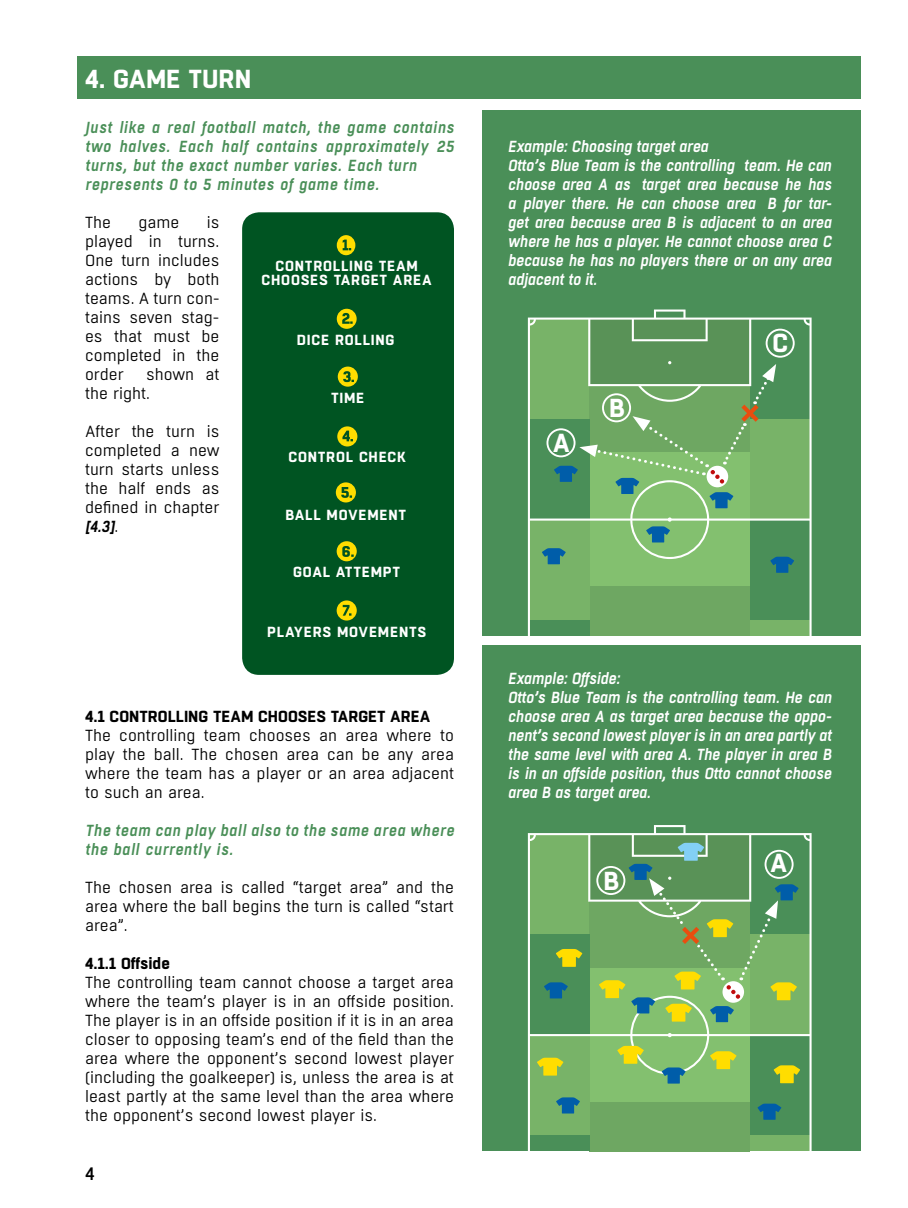
<style>
.page{position:relative;width:908px;height:1208px;background:#fff}
.page>*{position:absolute;margin:0;border:0;box-sizing:border-box;transform-origin:0 0}
.t1{font:700 26px "Boxed";color:#fff}
.t2{font:500 18px "Boxed";color:#000}
.t3{font:16px/19px "Boxed";color:#000;text-align:justify}
.t4{font:italic 600 16px/19px "Boxed";color:#fff}
.t5{font:italic 600 16px/19px "Boxed";letter-spacing:.05em;color:#4a8f58}
.t6{font:700 16px "Boxed";color:#000}
.t7{font:700 14.6px/14.6px "Boxed";letter-spacing:.05em;color:#fff;text-align:center}
.s1{font-weight:600;font-style:italic}
</style>
<div class="page">
<div style="left:242px;top:212px;width:212px;height:463px;background:#005422;border-radius:17px"></div>
<div style="left:336px;top:482px;width:20px;height:20px;background:#fd0;border-radius:50%"></div>
<svg style="left:341px;top:487px;width:11px;height:11px"></svg>
<div style="left:337px;top:426px;width:20px;height:20px;background:#fd0;border-radius:50%"></div>
<svg style="left:342px;top:430px;width:11px;height:11px"></svg>
<div style="left:337px;top:366px;width:20px;height:21px;background:#fd0;border-radius:50%"></div>
<svg style="left:343px;top:371px;width:11px;height:11px"></svg>
<div style="left:336px;top:309px;width:20px;height:20px;background:#fd0;border-radius:50%"></div>
<svg style="left:342px;top:313px;width:10px;height:11px"></svg>
<svg style="left:336px;top:235px;width:19px;height:20px"></svg>
<svg style="left:342px;top:239px;width:9px;height:11px"></svg>
<svg style="left:336px;top:600px;width:20px;height:20px"></svg>
<svg style="left:342px;top:605px;width:9px;height:10px"></svg>
<div style="left:336px;top:541px;width:20px;height:20px;background:#fd0;border-radius:50%"></div>
<svg style="left:342px;top:546px;width:11px;height:11px"></svg>
<div style="left:77px;top:57px;width:783px;height:42px;background:#4a8f58"></div>
<div style="left:482px;top:645px;width:378px;height:506px;background:#4a8f58"></div>
<svg style="left:527px;top:825px;width:284px;height:326px"></svg>
<svg style="left:773px;top:1065px;width:26px;height:18px"></svg>
<svg style="left:536px;top:1057px;width:27px;height:18px"></svg>
<svg style="left:617px;top:1045px;width:26px;height:18px"></svg>
<svg style="left:709px;top:1051px;width:27px;height:18px"></svg>
<svg style="left:543px;top:982px;width:24px;height:16px"></svg>
<svg style="left:556px;top:1097px;width:23px;height:16px"></svg>
<svg style="left:661px;top:1067px;width:24px;height:16px"></svg>
<svg style="left:555px;top:949px;width:27px;height:18px"></svg>
<svg style="left:757px;top:1103px;width:24px;height:16px"></svg>
<div style="left:596px;top:866px;width:29px;height:29px;border:2px solid #fff;border-radius:50%"></div>
<div style="left:482px;top:111px;width:378px;height:525px;background:#4a8f58"></div>
<svg style="left:527px;top:309px;width:284px;height:327px"></svg>
<svg style="left:541px;top:548px;width:24px;height:16px"></svg>
<svg style="left:646px;top:526px;width:23px;height:16px"></svg>
<svg style="left:770px;top:556px;width:23px;height:17px"></svg>
<div style="left:765px;top:329px;width:29px;height:29px;border:2px solid #fff;border-radius:50%"></div>
<div style="left:546px;top:428px;width:29px;height:29px;border:2px solid #fff;border-radius:50%"></div>
<svg style="left:553px;top:361px;width:222px;height:147px"></svg>
<svg style="left:598px;top:843px;width:200px;height:179px"></svg>
<h1 class="t1" style="left:85px;top:61px;width:168px">4. GAME TURN</h1>
<p class="t5" style="left:85px;top:118px;width:370px">Just like a real football match, the game contains two halves. Each half contains approximately 25 turns, but the exact number varies. Each turn represents 0 to 5 minutes of game time.</p>
<p class="t3" style="left:85px;top:213px;width:27px">The</p>
<p class="t3" style="left:138px;top:213px;width:42px">game</p>
<p class="t3" style="left:85px;top:213px;width:136px;text-indent:121px">is played in turns.<br>One turn includes actions by both teams. A turn con&shy;tains seven stag&shy;es that must be completed in the order</p>
<p class="t7" style="left:261px;top:259px;width:172px">CONTROLLING TEAM<br>CHOOSES TARGET AREA</p>
<p class="t7" style="left:297px;top:333px;width:99px">DICE ROLLING</p>
<p class="t3" style="left:85px;top:365px;width:136px;text-indent:61px">shown at the right.</p>
<p class="t3" style="left:85px;top:422px;width:136px">After the turn is completed a new turn starts unless the half ends as defined in chapter <span class="s1">[4.3]</span>.</p>
<p class="t7" style="left:331px;top:391px;width:35px">TIME</p>
<p class="t7" style="left:288px;top:450px;width:119px">CONTROL CHECK</p>
<p class="t7" style="left:285px;top:508px;width:122px">BALL MOVEMENT</p>
<p class="t7" style="left:293px;top:565px;width:108px">GOAL ATTEMPT</p>
<p class="t7" style="left:267px;top:625px;width:160px">PLAYERS MOVEMENTS</p>
<p class="t6" style="left:85px;top:705px;width:346px">4.1 CONTROLLING TEAM CHOOSES TARGET AREA</p>
<p class="t3" style="left:85px;top:726px;width:370px">The controlling team chooses an area where to play the ball. The chosen area can be any area where the team has a player or an area adjacent to such an area.</p>
<p class="t5" style="left:85px;top:821px;width:370px">The team can play ball also to the same area where the ball currently is.</p>
<p class="t3" style="left:85px;top:878px;width:370px">The chosen area is called “target area” and the area where the ball begins the turn is called “start area”.</p>
<p class="t6" style="left:85px;top:952px;width:86px">4.1.1 Offside</p>
<p class="t3" style="left:85px;top:973px;width:370px">The controlling team cannot choose a target area where the team’s player is in an offside position.<br>The player is in an offside position if it is in an area closer to opposing team’s end of the field than the area where the opponent’s second lowest player (including the goalkeeper) is, unless the area is at least partly at the same level than the area where the opponent’s second lowest player is.</p>
<p class="t2" style="left:85px;top:1162px;width:11px">4</p>
<p class="t4" style="left:507px;top:137px;width:325px">Example: Choosing target area<br>Otto’s Blue Team is the controlling team. He can choose area A as target area because he has a player there. He can choose area B for tar&shy;get area because area B is adjacent to an area where he has a player. He cannot choose area C because he has no players there or on any area adjacent to it.</p>
<h1 class="t1" style="left:552px;top:425px;width:19px">A</h1>
<h1 class="t1" style="left:608px;top:390px;width:17px">B</h1>
<h1 class="t1" style="left:772px;top:326px;width:17px">C</h1>
<p class="t4" style="left:507px;top:669px;width:325px">Example: Offside:<br>Otto’s Blue Team is the controlling team. He can choose area A as target area because the oppo&shy;nent’s second lowest player is in an area partly at the same level with area A. The player in area B is in an offside position, thus Otto cannot choose area B as target area.</p>
<h1 class="t1" style="left:603px;top:863px;width:17px">B</h1>
<h1 class="t1" style="left:769px;top:846px;width:19px">A</h1>
</div>
